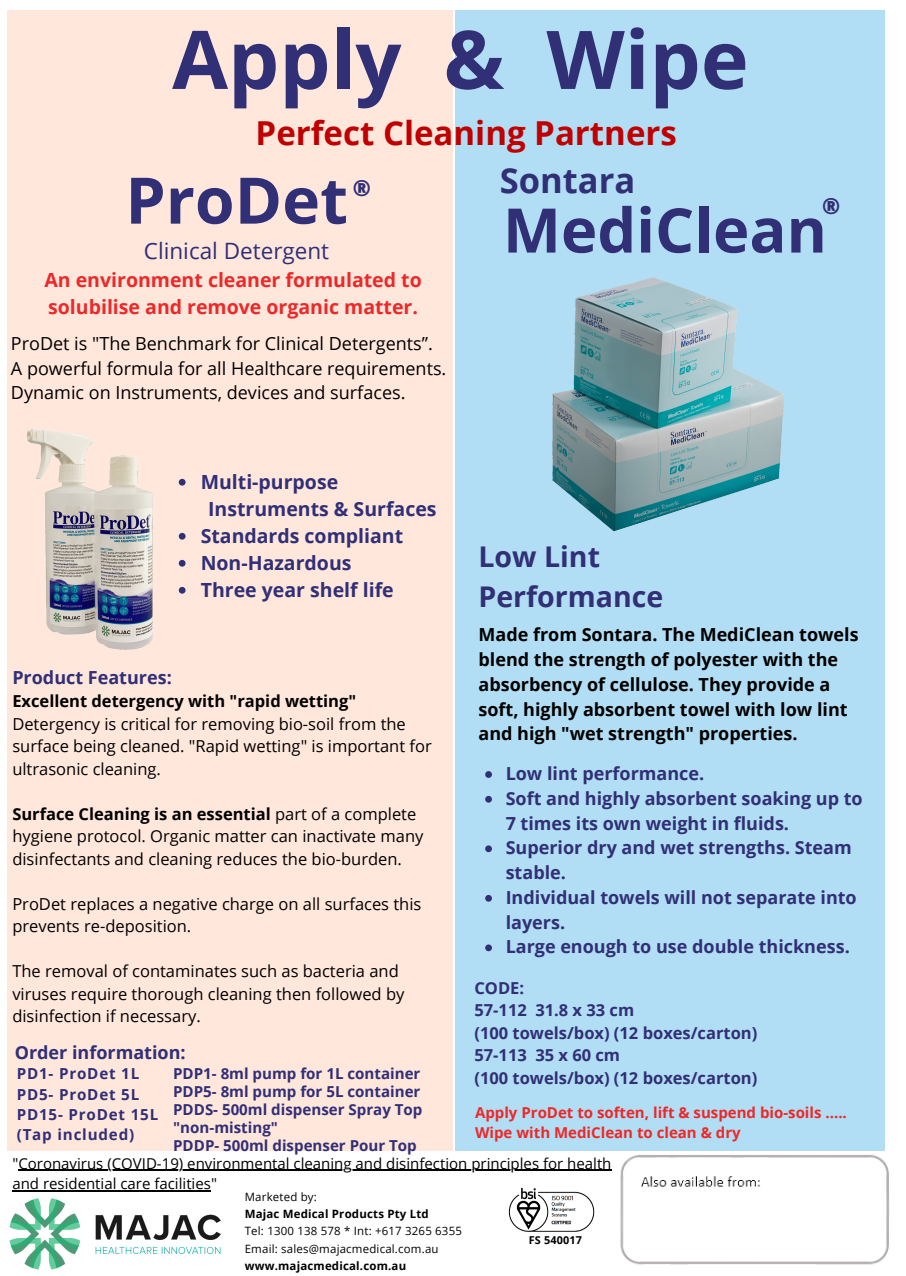
<style>
.page{position:relative;width:906px;height:1276px;background:#fff}
.page>*{position:absolute;margin:0;border:0;box-sizing:border-box;transform-origin:0 0}
.t1{font:700 81px "Open Sans";color:#312f76}
.t2{font:700 64.2px "Open Sans";color:#312f76}
.t3{font:700 61.5px "Open Sans";color:#312f76}
.t4{font:700 34.5px "Open Sans";color:#312f76}
.t5{font:700 33px "Open Sans";color:#c00000}
.t6{font:700 28.5px/39.5px "Open Sans";color:#312f76}
.t7{font:22.5px "Open Sans";color:#312f76}
.t8{font:800 21.9px "Open Sans";color:#312f76}
.t9{font:700 19.5px "Open Sans";color:#312f76}
.t10{font:700 19.5px/27px "Open Sans";color:#ed2828}
.t11{font:700 18px/24.8px "Open Sans";color:#312f76}
.t12{font:700 18px/24.8px "Open Sans";color:#000}
.t13{font:18px/24.8px "Open Sans";color:#000}
.t14{font:16.5px/22.5px "Open Sans";color:#000}
.t15{font:700 16.5px "Open Sans";color:#312f76}
.t16{font:700 16.5px "Open Sans";color:#000}
.t17{font:700 15.15px/18px "Open Sans";color:#312f76}
.t18{font:700 15.15px "Open Sans";letter-spacing:.055em;color:#312f76}
.t19{font:15px/20.2px "Open Sans";color:#000}
.t20{font:700 15px/20.2px "Open Sans";color:#ed2828}
.t21{font:11.4px "Open Sans";letter-spacing:.015em;color:#000}
.t22{font:700 11.4px "Open Sans";letter-spacing:.015em;color:#000}
.t23{font:700 10.8px "Open Sans";letter-spacing:.015em;color:#000}
.s1{font-weight:700}
</style>
<div class="page">
<img style="left:9px;top:1198px;width:212px;height:72px">
<img style="left:620px;top:1154px;width:269px;height:111px">
<div style="left:8px;top:10px;width:445px;height:1141px;background:#ffe7dc"></div>
<div style="left:455px;top:10px;width:429px;height:1141px;background:#b1def4"></div>
<img style="left:508px;top:1187px;width:86px;height:45px">
<svg style="left:179px;top:479px;width:6px;height:7px"></svg>
<svg style="left:179px;top:533px;width:6px;height:7px"></svg>
<svg style="left:179px;top:560px;width:6px;height:7px"></svg>
<svg style="left:179px;top:587px;width:6px;height:7px"></svg>
<img style="left:551px;top:251px;width:334px;height:296px">
<img style="left:26px;top:429px;width:127px;height:221px">
<svg style="left:485px;top:771px;width:7px;height:7px"></svg>
<svg style="left:485px;top:796px;width:7px;height:6px"></svg>
<svg style="left:485px;top:845px;width:7px;height:7px"></svg>
<svg style="left:485px;top:895px;width:7px;height:7px"></svg>
<svg style="left:485px;top:944px;width:7px;height:7px"></svg>
<hr style="left:18px;top:1170px;width:593px;height:1px;background:#000">
<hr style="left:12px;top:1190px;width:199px;height:1px;background:#000">
<p class="t1" style="left:172px;top:2px;width:578px">Apply &amp; Wipe</p>
<p class="t5" style="left:255px;top:110px;width:423px">Perfect Cleaning Partners</p>
<p class="t2" style="left:125px;top:155px;width:224px">ProDet</p>
<p class="t8" style="left:353px;top:172px;width:20px">®</p>
<p class="t7" style="left:144px;top:235px;width:187px">Clinical Detergent</p>
<p class="t4" style="left:500px;top:157px;width:137px">Sontara</p>
<p class="t8" style="left:822px;top:191px;width:20px">®</p>
<p class="t3" style="left:503px;top:187px;width:325px">MediClean</p>
<p class="t10" style="left:44px;top:265px;width:379px">An environment cleaner formulated to solubilise and remove organic matter.</p>
<p class="t13" style="left:11px;top:330px;width:423px">ProDet is "The Benchmark for Clinical Detergents”.</p>
<p class="t13" style="left:11px;top:355px;width:437px">A powerful formula for all Healthcare requirements.<br>Dynamic on Instruments, devices and surfaces.</p>
<p class="t9" style="left:201px;top:468px;width:139px">Multi-purpose</p>
<p class="t9" style="left:201px;top:522px;width:204px">Standards compliant</p>
<p class="t9" style="left:201px;top:549px;width:152px">Non-Hazardous</p>
<p class="t9" style="left:201px;top:576px;width:194px">Three year shelf life</p>
<p class="t9" style="left:208px;top:495px;width:230px">Instruments &amp; Surfaces</p>
<p class="t11" style="left:12px;top:665px;width:161px">Product Features:</p>
<p class="t16" style="left:12px;top:689px;width:345px">Excellent detergency with "rapid wetting"</p>
<p class="t14" style="left:12px;top:712px;width:421px">Detergency is critical for removing bio-soil from the surface being cleaned. "Rapid wetting" is important for ultrasonic cleaning.</p>
<p class="t14" style="left:12px;top:802px;width:412px"><span class="s1">Surface Cleaning is an essential</span> part of a complete hygiene protocol. Organic matter can inactivate many disinfectants and cleaning reduces the bio-burden.</p>
<p class="t14" style="left:12px;top:892px;width:410px">ProDet replaces a negative charge on all surfaces this prevents re-deposition.</p>
<p class="t14" style="left:12px;top:959px;width:393px">The removal of contaminates such as bacteria and viruses require thorough cleaning then followed by disinfection if necessary.</p>
<p class="t11" style="left:15px;top:1040px;width:172px">Order information:</p>
<p class="t18" style="left:17px;top:1063px;width:124px">PD1- ProDet 1L</p>
<p class="t18" style="left:17px;top:1083px;width:124px">PD5- ProDet 5L</p>
<p class="t18" style="left:17px;top:1104px;width:143px">PD15- ProDet 15L</p>
<p class="t18" style="left:17px;top:1124px;width:119px">(Tap included)</p>
<p class="t17" style="left:173px;top:1064px;width:249px">PDP1- 8ml pump for 1L container</p>
<p class="t17" style="left:173px;top:1082px;width:249px">PDP5- 8ml pump for 5L container</p>
<p class="t17" style="left:173px;top:1100px;width:251px">PDDS- 500ml dispenser Spray Top "non-misting"</p>
<p class="t17" style="left:173px;top:1136px;width:245px">PDDP- 500ml dispenser Pour Top</p>
<p class="t6" style="left:478px;top:536px;width:186px">Low Lint<br>Performance</p>
<p class="t12" style="left:478px;top:622px;width:381px">Made from Sontara. The MediClean towels blend the strength of polyester with the absorbency of cellulose. They provide a soft, highly absorbent towel with low lint and high "wet strength" properties.</p>
<p class="t11" style="left:505px;top:761px;width:200px">Low lint performance.</p>
<p class="t11" style="left:505px;top:785px;width:358px">Soft and highly absorbent soaking up to<br>7 times its own weight in fluids.</p>
<p class="t11" style="left:505px;top:835px;width:347px">Superior dry and wet strengths. Steam stable.</p>
<p class="t11" style="left:505px;top:884px;width:352px">Individual towels will not separate into layers.</p>
<p class="t11" style="left:505px;top:934px;width:345px">Large enough to use double thickness.</p>
<p class="t15" style="left:474px;top:976px;width:51px">CODE:</p>
<p class="t15" style="left:474px;top:998px;width:161px">57-112 31.8 x 33 cm</p>
<p class="t15" style="left:474px;top:1021px;width:284px">(100 towels/box) (12 boxes/carton)</p>
<p class="t15" style="left:474px;top:1043px;width:147px">57-113 35 x 60 cm</p>
<p class="t15" style="left:474px;top:1066px;width:284px">(100 towels/box) (12 boxes/carton)</p>
<p class="t20" style="left:475px;top:1102px;width:373px">Apply ProDet to soften, lift &amp; suspend bio-soils .....<br>Wipe with MediClean to clean &amp; dry</p>
<p class="t19" style="left:12px;top:1153px;width:600px">"Coronavirus (COVID-19) environmental cleaning and disinfection principles for health and residential care facilities"</p>
<p class="t21" style="left:245px;top:1189px;width:74px">Marketed by:</p>
<p class="t22" style="left:245px;top:1206px;width:186px">Majac Medical Products Pty Ltd</p>
<p class="t21" style="left:245px;top:1223px;width:219px">Tel: 1300 138 578 * Int: +617 3265 6355</p>
<p class="t21" style="left:245px;top:1240px;width:195px">Email: sales@majacmedical.com.au</p>
<p class="t22" style="left:245px;top:1257px;width:163px">www.majacmedical.com.au</p>
<p class="t23" style="left:529px;top:1232px;width:55px">FS 540017</p>
</div>
